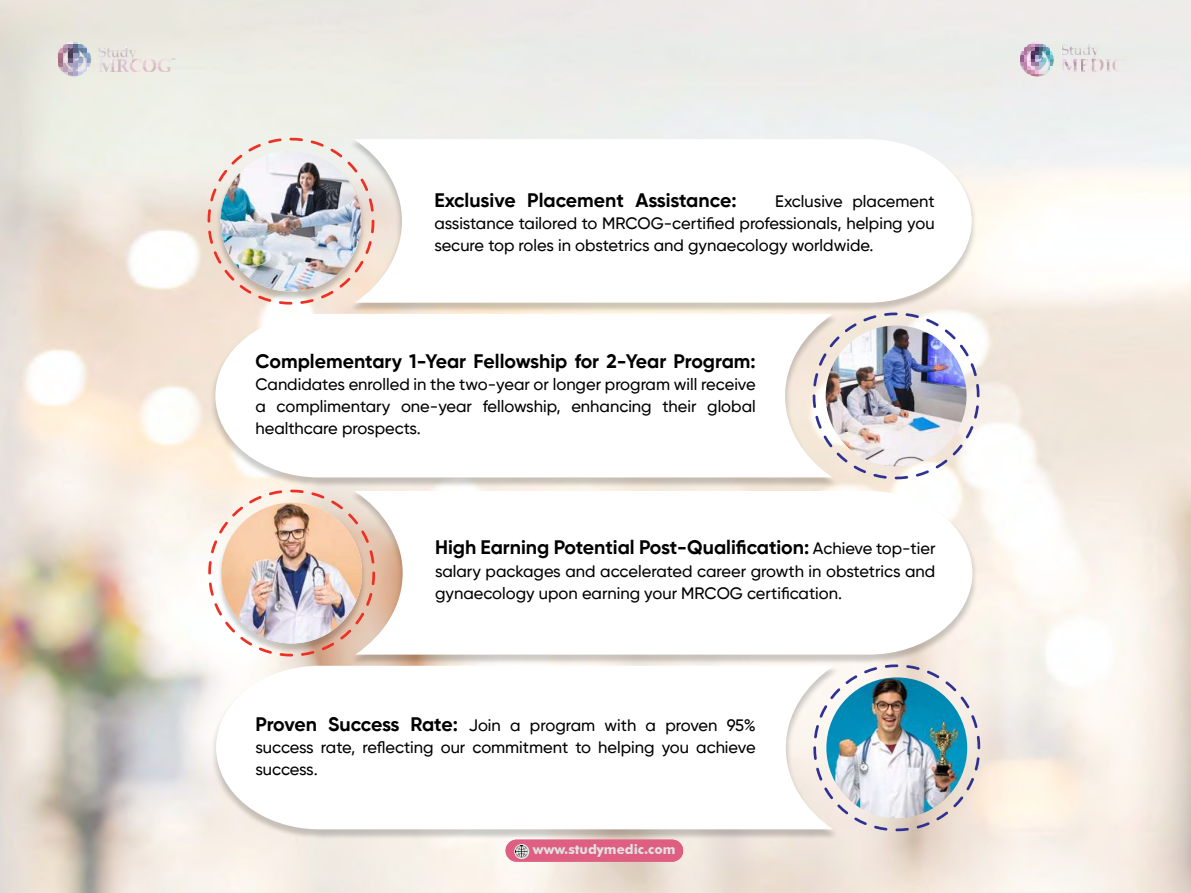
<style>
.page{position:relative;width:1191px;height:893px;background:#fff}
.page>*{position:absolute;margin:0;border:0;box-sizing:border-box;transform-origin:0 0}
.t1{font:700 19.5px "Gilroy";color:#000}
.t2{font:500 16.5px/22.2px "Gilroy";color:#000;text-align:justify}
.t3{font:700 13.35px "Futura BT";color:#e3e3e3}
.s1{font-weight:500;font-size:16.5px}
.s2{font-weight:700;font-size:19.5px}
</style>
<div class="page">
<img style="left:0;top:1px;width:1191px;height:892px">
<div style="left:505px;top:840px;width:178px;height:22px;background:#de5f81;border-radius:11px"></div>
<svg style="left:514px;top:844px;width:15px;height:15px"></svg>
<svg style="left:515px;top:845px;width:13px;height:13px"></svg>
<img style="left:345px;top:138px;width:634px;height:175px">
<svg style="left:374px;top:139px;width:597px;height:164px"></svg>
<svg style="left:207px;top:138px;width:167px;height:167px;background:#ecd8cd"></svg>
<img style="left:207px;top:312px;width:634px;height:178px">
<svg style="left:215px;top:314px;width:597px;height:163px"></svg>
<svg style="left:812px;top:313px;width:167px;height:166px"></svg>
<img style="left:346px;top:490px;width:634px;height:174px">
<svg style="left:375px;top:491px;width:597px;height:164px"></svg>
<svg style="left:208px;top:490px;width:167px;height:166px"></svg>
<img style="left:208px;top:664px;width:634px;height:177px">
<svg style="left:216px;top:666px;width:597px;height:163px"></svg>
<svg style="left:813px;top:664px;width:167px;height:167px"></svg>
<img style="left:1016px;top:36px;width:117px;height:48px">
<img style="left:53px;top:39px;width:122px;height:37px">
<img style="left:220px;top:151px;width:141px;height:141px;border-radius:70px">
<img style="left:825px;top:326px;width:141px;height:140px;border-radius:70px">
<img style="left:826px;top:677px;width:141px;height:141px;border-radius:70px">
<img style="left:221px;top:503px;width:141px;height:140px;border-radius:70px">
<p class="t1" style="left:434px;top:188px;width:304px">Exclusive Placement Assistance:</p>
<p class="t2" style="left:434px;top:190px;width:502px;text-indent:341px">Exclusive placement assistance tailored to MRCOG-certified professionals, helping you secure top roles in obstetrics and gynaecology worldwide.</p>
<p class="t1" style="left:255px;top:349px;width:502px">Complementary 1-Year Fellowship for 2-Year Program:</p>
<p class="t2" style="left:255px;top:373px;width:502px">Candidates enrolled in the two-year or longer program will receive a complimentary one-year fellowship, enhancing their global healthcare prospects.</p>
<p class="t1" style="left:435px;top:535px;width:502px">High Earning Potential Post-Qualification: <span class="s1">Achieve top-tier</span></p>
<p class="t2" style="left:435px;top:560px;width:502px">salary packages and accelerated career growth in obstetrics and gynaecology upon earning your MRCOG certification.</p>
<p class="t2" style="left:255px;top:714px;width:502px"><span class="s2">Proven Success Rate:</span> Join a program with a proven 95% success rate, reflecting our commitment to helping you achieve success.</p>
<p class="t3" style="left:533px;top:841px;width:144px">www.studymedic.com</p>
</div>
